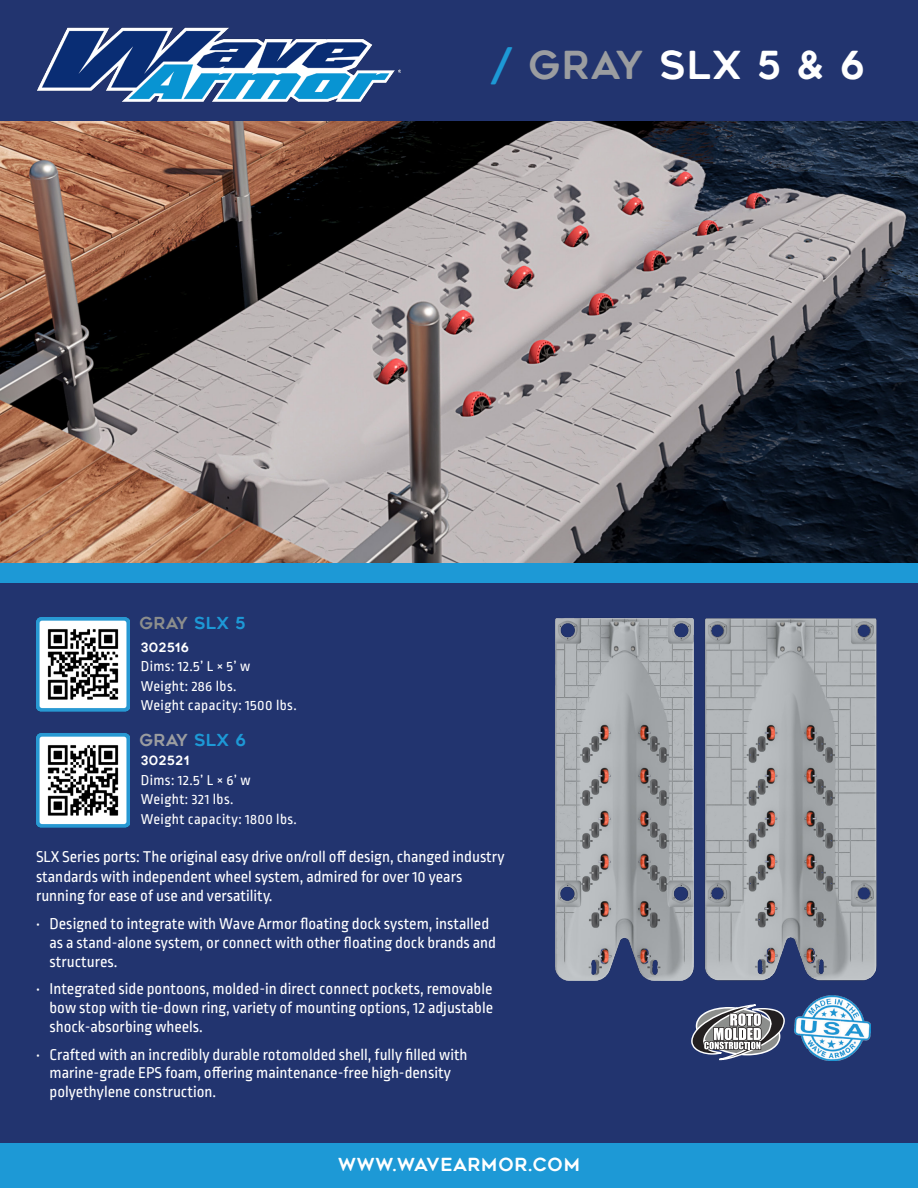
<style>
.page{position:relative;width:918px;height:1188px;background:#fff}
.page>*{position:absolute;margin:0;border:0;box-sizing:border-box;transform-origin:0 0}
.t1{font:38.55px "Geometos Rounded";letter-spacing:.04em;color:#fff}
.t2{font:18px "Geometos Rounded";letter-spacing:.05em;color:#fff}
.t3{font:16.5px/18.8px "Ropa Sans Pro";color:#fff}
.t4{font:16.5px "Geometos Rounded";letter-spacing:.025em;color:#8c8e8c}
.t5{font:16.5px "Geometos Rounded";letter-spacing:.025em;color:#9b9da0}
.t6{font:15px "Ropa Sans Pro";letter-spacing:.025em;color:#fff}
.t7{font:12.75px "Geometos Rounded";letter-spacing:.025em;color:#fff}
.s1{color:#1d99d6}
.s2{color:#9b9da0}
</style>
<div class="page">
<img style="left:0;top:121px;width:918px;height:442px">
<div style="left:0;top:563px;width:918px;height:27px;background:#1d99d6"></div>
<div style="left:0;top:1136px;width:918px;height:52px;background:#1d99d6"></div>
<div style="left:0;top:583px;width:918px;height:560px;background:#22346f"></div>
<div style="left:0;top:0;width:918px;height:121px;background:#22346f"></div>
<img style="left:37px;top:27px;width:363px;height:75px">
<img style="left:795px;top:996px;width:75px;height:64px">
<svg style="left:691px;top:1004px;width:94px;height:56px"></svg>
<img style="left:36px;top:617px;width:94px;height:95px">
<img style="left:36px;top:733px;width:94px;height:95px">
<img style="left:710px;top:618px;width:167px;height:363px">
<img style="left:555px;top:618px;width:155px;height:363px">
<p class="t1" style="left:491px;top:44px;width:375px"><span class="s1">/</span> <span class="s2">GRAY</span> SLX 5 &amp; 6</p>
<p class="t4" style="left:140px;top:614px;width:108px">GRAY <span class="s1">SLX 5</span></p>
<p class="t7" style="left:141px;top:640px;width:50px">302516</p>
<p class="t6" style="left:141px;top:658px;width:111px">Dims: 12.5’ L × 5’ w</p>
<p class="t6" style="left:141px;top:678px;width:97px">Weight: 286 lbs.</p>
<p class="t6" style="left:141px;top:697px;width:157px">Weight capacity: 1500 lbs.</p>
<p class="t5" style="left:140px;top:730px;width:108px">GRAY <span class="s1">SLX 6</span></p>
<p class="t7" style="left:141px;top:754px;width:50px">302521</p>
<p class="t6" style="left:141px;top:772px;width:111px">Dims: 12.5’ L × 6’ w</p>
<p class="t6" style="left:141px;top:791px;width:94px">Weight: 321 lbs.</p>
<p class="t6" style="left:141px;top:811px;width:158px">Weight capacity: 1800 lbs.</p>
<p class="t3" style="left:36px;top:848px;width:470px;line-height:19.5px">SLX Series ports: The original easy drive on/roll off design, changed industry standards with independent wheel system, admired for over 10 years running for ease of use and versatility.</p>
<p class="t3" style="left:50px;top:916px;width:448px;text-indent:-14px">• Designed to integrate with Wave Armor floating dock system, installed as a stand-alone system, or connect with other floating dock brands and structures.</p>
<p class="t3" style="left:50px;top:981px;width:445px;text-align:justify;text-indent:-14px">• Integrated side pontoons, molded-in direct connect pockets, removable bow stop with tie-down ring, variety of mounting options, 12 adjustable shock-absorbing wheels.</p>
<p class="t3" style="left:50px;top:1046px;width:420px;text-indent:-14px">• Crafted with an incredibly durable rotomolded shell, fully filled with marine-grade EPS foam, offering maintenance-free high-density polyethylene construction.</p>
<p class="t2" style="left:338px;top:1154px;width:243px">WWW.WAVEARMOR.COM</p>
</div>
